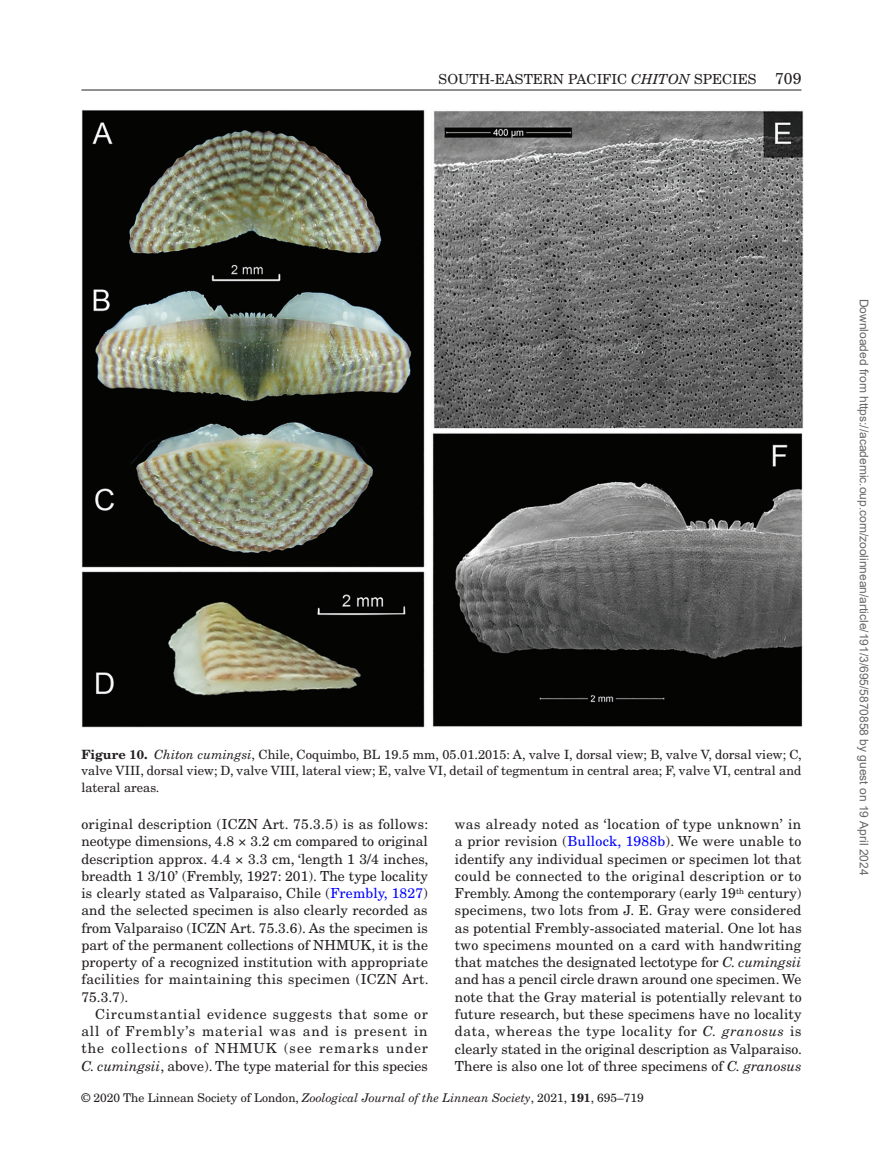
<style>
.page{position:relative;width:893px;height:1174px;background:#fff}
.page>*{position:absolute;margin:0;border:0;box-sizing:border-box;transform-origin:0 0}
.t1{font:13.8px/17.2px "New Century Schlbk";color:#231f20;text-align:justify}
.t2{font:12.75px/16.5px "New Century Schlbk";color:#231f20;text-align:justify}
.t3{font:12px "Arial";color:#666}
.t4{font:12px "New Century Schlbk";color:#231f20}
.s1{font-style:italic}
.s2{font-size:15.75px}
.s3{font-weight:700}
.s4{color:#00f}
</style>
<div class="page">
<hr style="left:81px;top:90px;width:720px;height:1px;background:#231f20">
<img style="left:81px;top:110px;width:722px;height:617px">
<p class="t1" style="left:439px;top:70px;width:364px">SOUTH-EASTERN PACIFIC <span class="s1">CHITON</span> SPECIES <span class="s2">709</span></p>
<p class="t2" style="left:81px;top:746px;width:722px"><span class="s3">Figure 10.</span> <span class="s1">Chiton cumingsi</span>, Chile, Coquimbo, BL 19.5 mm, 05.01.2015: A, valve I, dorsal view; B, valve V, dorsal view; C, valve VIII, dorsal view; D, valve VIII, lateral view; E, valve VI, detail of tegmentum in central area; F, valve VI, central and lateral areas.</p>
<p class="t1" style="left:81px;top:815px;width:349px">original description (ICZN Art. 75.3.5) is as follows: neotype dimensions, 4.8 × 3.2 cm compared to original description approx. 4.4 × 3.3 cm, ‘length 1 3/4 inches, breadth 1 3/10’ (Frembly, 1927: 201). The type locality is clearly stated as Valparaiso, Chile (<span class="s4">Frembly, 1827</span>) and the selected specimen is also clearly recorded as from Valparaiso (ICZN Art. 75.3.6). As the specimen is part of the permanent collections of NHMUK, it is the property of a recognized institution with appropriate facilities for maintaining this specimen (ICZN Art.<br>75.3.7).</p>
<p class="t1" style="left:81px;top:1005px;width:348px;text-indent:14px">Circumstantial evidence suggests that some or all of Frembly’s material was and is present in the collections of NHMUK (see remarks under <span class="s1">C. cumingsii</span>, above). The type material for this species</p>
<p class="t1" style="left:455px;top:815px;width:349px">was already noted as ‘location of type unknown’ in a prior revision (<span class="s4">Bullock, 1988b</span>). We were unable to identify any individual specimen or specimen lot that could be connected to the original description or to Frembly. Among the contemporary (early 19<sup>th</sup> century) specimens, two lots from J. E. Gray were considered as potential Frembly-associated material. One lot has two specimens mounted on a card with handwriting that matches the designated lectotype for <span class="s1">C. cumingsii </span>and has a pencil circle drawn around one specimen. We note that the Gray material is potentially relevant to future research, but these specimens have no locality data, whereas the type locality for <span class="s1">C. granosus</span> is clearly stated in the original description as Valparaiso.<br>There is also one lot of three specimens of <span class="s1">C. granosus</span></p>
<p class="t4" style="left:81px;top:1090px;width:564px">© 2020 The Linnean Society of London, <span class="s1">Zoological Journal of the Linnean Society</span>, 2021, <span class="s3">191</span>, 695–719</p>
<p class="t3" style="left:868px;top:298px;width:578px;rotate:90deg">Downloaded from https://academic.oup.com/zoolinnean/article/191/3/695/5870858 by guest on 19 April 2024</p>
</div>
